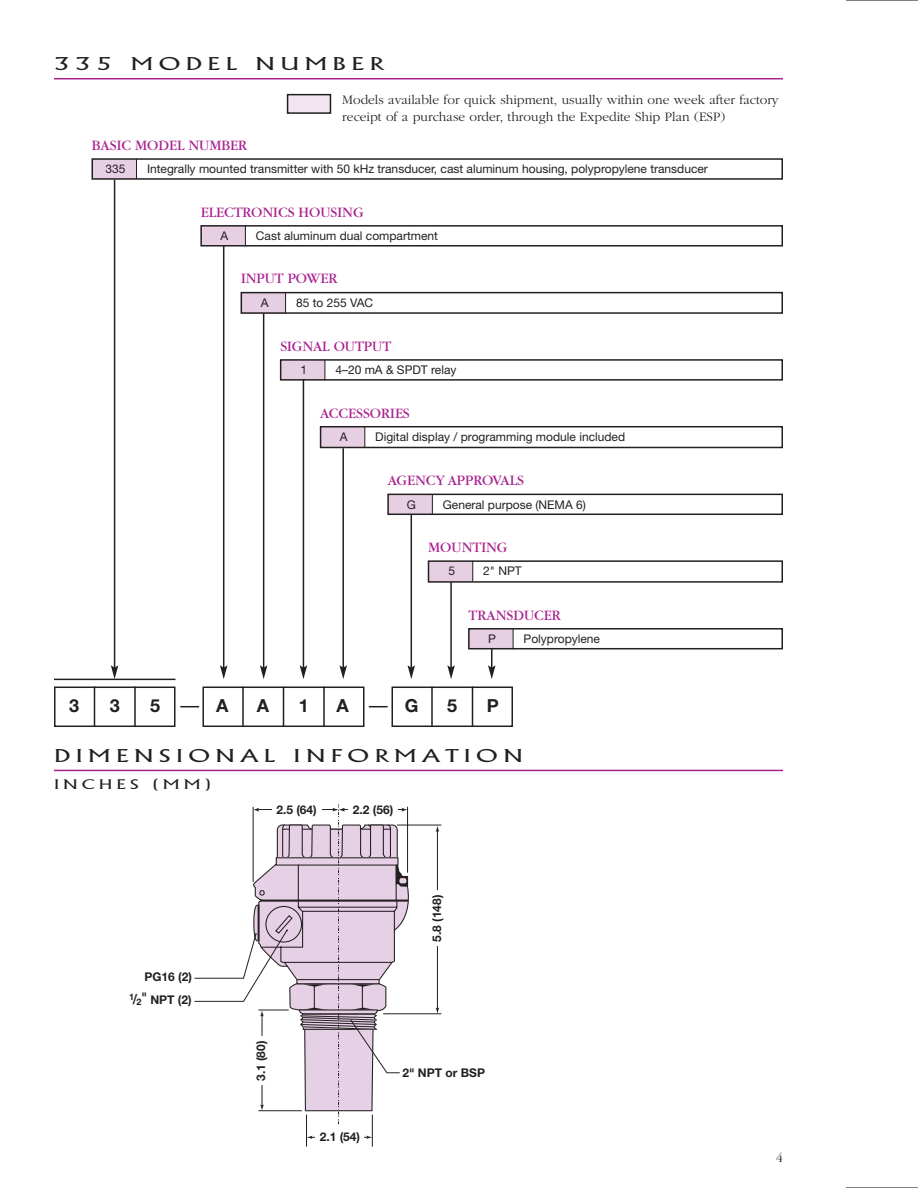
<style>
.page{position:relative;width:918px;height:1188px;background:#fff}
.page>*{position:absolute;margin:0;border:0;box-sizing:border-box;transform-origin:0 0}
.t1{font:300 18px "Alberta Wide";letter-spacing:.3em;color:#231f20}
.t2{font:700 18px "Helvetica Neue";color:#231f20}
.t3{font:15px "Garamond";color:#a9218e}
.t4{font:300 13.5px/16.2px "Garamond";color:#231f20}
.t5{font:300 13.5px "Alberta Wide";letter-spacing:.3em;color:#231f20}
.t6{font:12px "Helvetica Neue";color:#231f20}
.t7{font:700 12px/23px "Helvetica Neue";color:#231f20;text-align:right}
.s1{font-size:13.8px}
.s2{font-size:9px}
</style>
<div class="page">
<div style="left:469px;top:629px;width:44px;height:19px;background:#e7cfe3"></div>
<div style="left:429px;top:561px;width:43px;height:21px;background:#e7cfe3"></div>
<div style="left:388px;top:494px;width:44px;height:20px;background:#e7cfe3"></div>
<div style="left:321px;top:426px;width:44px;height:21px;background:#e7cfe3"></div>
<div style="left:281px;top:360px;width:44px;height:20px;background:#e7cfe3"></div>
<div style="left:241px;top:293px;width:45px;height:21px;background:#e7cfe3"></div>
<div style="left:201px;top:226px;width:44px;height:19px;background:#e7cfe3"></div>
<div style="left:93px;top:159px;width:43px;height:20px;background:#e7cfe3"></div>
<hr style="left:54px;top:78px;width:729px;height:1px;background:#a9218e">
<div style="left:241px;top:292px;width:542px;height:22px;border:2px solid #231f20"></div>
<svg style="left:285px;top:292px;width:1px;height:22px"></svg>
<div style="left:280px;top:359px;width:503px;height:22px;border:2px solid #231f20"></div>
<svg style="left:325px;top:360px;width:1px;height:20px"></svg>
<div style="left:200px;top:225px;width:583px;height:22px;border:2px solid #231f20"></div>
<svg style="left:245px;top:226px;width:1px;height:20px"></svg>
<div style="left:468px;top:628px;width:315px;height:21px;border:2px solid #231f20"></div>
<svg style="left:513px;top:628px;width:1px;height:21px"></svg>
<div style="left:320px;top:426px;width:463px;height:22px;border:2px solid #231f20"></div>
<svg style="left:364px;top:426px;width:1px;height:21px"></svg>
<div style="left:92px;top:158px;width:691px;height:22px;border:2px solid #231f20"></div>
<svg style="left:136px;top:159px;width:1px;height:20px"></svg>
<hr style="left:450px;top:582px;width:2px;height:86px;background:#231f20">
<svg style="left:447px;top:665px;width:8px;height:14px"></svg>
<svg style="left:488px;top:649px;width:8px;height:30px"></svg>
<hr style="left:411px;top:515px;width:1px;height:153px;background:#231f20">
<svg style="left:408px;top:665px;width:7px;height:14px"></svg>
<div style="left:387px;top:494px;width:396px;height:21px;border:2px solid #231f20"></div>
<svg style="left:432px;top:494px;width:1px;height:20px"></svg>
<div style="left:428px;top:560px;width:355px;height:23px;border:2px solid #231f20"></div>
<svg style="left:472px;top:561px;width:1px;height:21px"></svg>
<div style="left:54px;top:687px;width:122px;height:40px;border:2px solid #231f20"></div>
<hr style="left:94px;top:687px;width:1px;height:40px;background:#231f20">
<hr style="left:134px;top:687px;width:2px;height:40px;background:#231f20">
<div style="left:202px;top:687px;width:162px;height:40px;border:2px solid #231f20"></div>
<hr style="left:242px;top:687px;width:2px;height:40px;background:#231f20">
<hr style="left:283px;top:687px;width:1px;height:40px;background:#231f20">
<hr style="left:323px;top:687px;width:2px;height:40px;background:#231f20">
<svg style="left:180px;top:706px;width:19px;height:1px"></svg>
<svg style="left:369px;top:706px;width:19px;height:1px"></svg>
<div style="left:392px;top:687px;width:121px;height:40px;border:2px solid #231f20"></div>
<hr style="left:431px;top:687px;width:2px;height:40px;background:#231f20">
<hr style="left:472px;top:687px;width:1px;height:40px;background:#231f20">
<hr style="left:114px;top:180px;width:1px;height:488px;background:#231f20">
<svg style="left:111px;top:665px;width:7px;height:14px"></svg>
<hr style="left:223px;top:246px;width:1px;height:422px;background:#231f20">
<svg style="left:220px;top:665px;width:7px;height:14px"></svg>
<hr style="left:303px;top:379px;width:1px;height:289px;background:#231f20">
<svg style="left:300px;top:665px;width:7px;height:14px"></svg>
<hr style="left:342px;top:448px;width:2px;height:220px;background:#231f20">
<svg style="left:339px;top:665px;width:8px;height:14px"></svg>
<hr style="left:263px;top:314px;width:1px;height:354px;background:#231f20">
<svg style="left:260px;top:665px;width:7px;height:14px"></svg>
<hr style="left:54px;top:770px;width:729px;height:1px;background:#a9218e">
<hr style="left:833px;top:0;width:85px;height:1px;background:#000">
<hr style="left:833px;top:1187px;width:85px;height:1px;background:#000">
<div style="left:819px;top:0;width:27px;height:1188px;background:#fff"></div>
<svg style="left:306px;top:824px;width:136px;height:323px"></svg>
<svg style="left:194px;top:804px;width:216px;height:320px"></svg>
<hr style="left:54px;top:679px;width:122px;height:1px;background:#231f20">
<div style="left:288px;top:95px;width:42px;height:18px;background:#f3e6f1"></div>
<div style="left:287px;top:94px;width:44px;height:20px;border:2px solid #231f20"></div>
<h1 class="t1" style="left:54px;top:58px;width:331px">335 MODEL NUMBER</h1>
<p class="t3" style="left:92px;top:140px;width:157px">BASIC MODEL NUMBER</p>
<p class="t4" style="left:342px;top:93px;width:438px">Models available for quick shipment, usually within one week after factory receipt of a purchase order, through the Expedite Ship Plan (ESP)</p>
<p class="t6" style="left:106px;top:165px;width:22px">335</p>
<p class="t6" style="left:147px;top:165px;width:562px">Integrally mounted transmitter with 50 kHz transducer, cast aluminum housing, polypropylene transducer</p>
<p class="t3" style="left:201px;top:207px;width:164px">ELECTRONICS HOUSING</p>
<p class="t6" style="left:221px;top:232px;width:9px">A</p>
<p class="t6" style="left:256px;top:232px;width:184px">Cast aluminum dual compartment</p>
<p class="t3" style="left:241px;top:273px;width:98px">INPUT POWER</p>
<p class="t6" style="left:261px;top:298px;width:9px">A</p>
<p class="t6" style="left:296px;top:298px;width:79px">85 to 255 VAC</p>
<p class="t3" style="left:280px;top:341px;width:112px">SIGNAL OUTPUT</p>
<p class="t6" style="left:301px;top:366px;width:8px">1</p>
<p class="t6" style="left:335px;top:366px;width:123px">4–20 mA &amp; SPDT relay</p>
<p class="t3" style="left:320px;top:408px;width:91px">ACCESSORIES</p>
<p class="t6" style="left:340px;top:432px;width:9px">A</p>
<p class="t6" style="left:375px;top:432px;width:251px">Digital display / programming module included</p>
<p class="t3" style="left:388px;top:475px;width:138px">AGENCY APPROVALS</p>
<p class="t6" style="left:407px;top:500px;width:11px">G</p>
<p class="t6" style="left:443px;top:500px;width:145px">General purpose (NEMA 6)</p>
<p class="t3" style="left:428px;top:542px;width:81px">MOUNTING</p>
<p class="t6" style="left:448px;top:567px;width:8px">5</p>
<p class="t6" style="left:483px;top:567px;width:40px">2" NPT</p>
<p class="t3" style="left:469px;top:610px;width:94px">TRANSDUCER</p>
<p class="t6" style="left:488px;top:634px;width:9px">P</p>
<p class="t6" style="left:524px;top:634px;width:78px">Polypropylene</p>
<h1 class="t2" style="left:69px;top:699px;width:12px">3</h1>
<h1 class="t2" style="left:110px;top:699px;width:12px">3</h1>
<h1 class="t2" style="left:150px;top:699px;width:12px">5</h1>
<h1 class="t2" style="left:216px;top:699px;width:14px">A</h1>
<h1 class="t2" style="left:257px;top:699px;width:14px">A</h1>
<h1 class="t2" style="left:299px;top:699px;width:12px">1</h1>
<h1 class="t2" style="left:337px;top:699px;width:14px">A</h1>
<h1 class="t2" style="left:405px;top:699px;width:15px">G</h1>
<h1 class="t2" style="left:447px;top:699px;width:12px">5</h1>
<h1 class="t2" style="left:487px;top:699px;width:14px">P</h1>
<h1 class="t1" style="left:54px;top:749px;width:470px">DIMENSIONAL INFORMATION</h1>
<p class="t5" style="left:54px;top:779px;width:158px">INCHES (MM)</p>
<p class="t7" style="left:133px;top:967px;width:60px">PG16 (2) <span class="s1">/</span><span class="s2">2</span> NPT (2)</p>
<p class="t7" style="left:276px;top:799px;width:42px">2.5 (64)</p>
<p class="t7" style="left:353px;top:799px;width:42px">2.2 (56)</p>
<p class="t7" style="left:426px;top:942px;width:49px;rotate:-90deg">5.8 (148)</p>
<p class="t7" style="left:251px;top:1081px;width:42px;rotate:-90deg">3.1 (80)</p>
<p class="t7" style="left:320px;top:1126px;width:42px">2.1 (54)</p>
<p class="t7" style="left:402px;top:1062px;width:84px">2" NPT or BSP</p>
<p class="t4" style="left:776px;top:1150px;width:8px">4</p>
</div>
